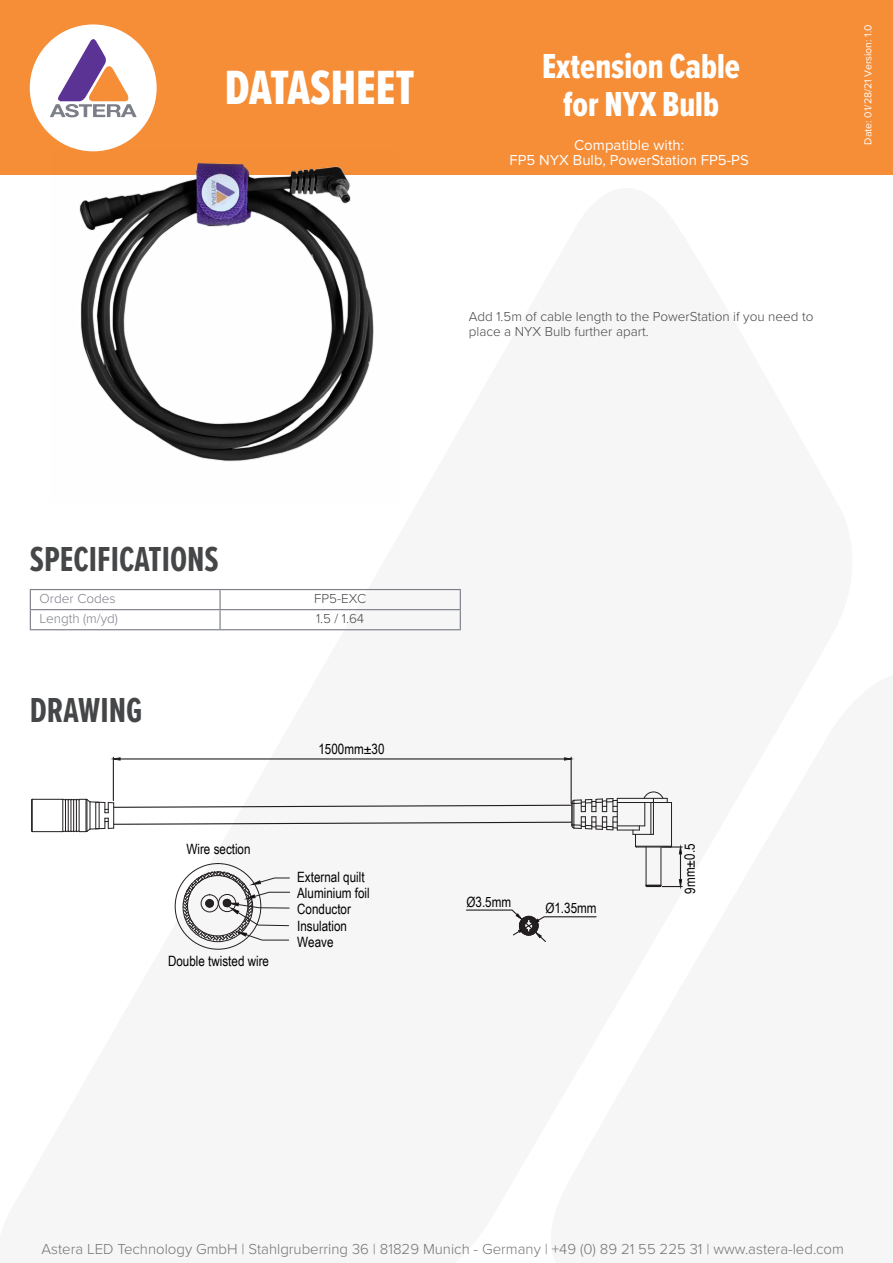
<style>
.page{position:relative;width:893px;height:1263px;background:#fff}
.page>*{position:absolute;margin:0;border:0;box-sizing:border-box;transform-origin:0 0}
.t1{font:49.8px "Proxima Nova Ex Cn Extrabld";color:#fff}
.t2{font:36px/37.5px "Proxima Nova Ex Cn Extrabld";color:#fff;text-align:center}
.t3{font:700 36px "Proxima Nova Ex Cn";color:#454647}
.t4{font:300 15px "Proxima Nova";color:#76787b}
.t5{font:15px/15px "Proxima Nova";color:#fff;text-align:center}
.t6{font:14.25px/16px "Arial Narrow";color:#000}
.t7{font:300 13.5px/15px "Proxima Nova";color:#454647}
.t8{font:300 13.5px "Proxima Nova";color:#7c7f88}
.t9{font:10.5px "Proxima Nova";color:#fff}
</style>
<div class="page">
<div style="left:0;top:0;width:893px;height:175px;background:#f68d37"></div>
<div style="left:30px;top:24px;width:127px;height:127px;background:#fff;border-radius:50%"></div>
<svg style="left:50px;top:37px;width:86px;height:81px"></svg>
<hr style="left:30px;top:589px;width:190px;height:1px;background:#7c7f88">
<hr style="left:220px;top:589px;width:241px;height:1px;background:#7c7f88">
<hr style="left:30px;top:609px;width:190px;height:1px;background:#7c7f88">
<svg style="left:30px;top:590px;width:1px;height:39px"></svg>
<hr style="left:220px;top:609px;width:241px;height:1px;background:#7c7f88">
<svg style="left:219px;top:590px;width:2px;height:39px"></svg>
<svg style="left:460px;top:590px;width:1px;height:39px"></svg>
<hr style="left:30px;top:629px;width:190px;height:1px;background:#7c7f88">
<hr style="left:220px;top:629px;width:241px;height:1px;background:#7c7f88">
<img style="left:79px;top:151px;width:295px;height:311px">
<hr style="left:113px;top:757px;width:1px;height:43px;background:#231f20">
<hr style="left:571px;top:757px;width:1px;height:46px;background:#231f20">
<hr style="left:120px;top:758px;width:444px;height:1px;background:#231f20">
<svg style="left:113px;top:757px;width:8px;height:4px"></svg>
<svg style="left:564px;top:757px;width:8px;height:4px"></svg>
<hr style="left:32px;top:799px;width:31px;height:1px;background:#231f20">
<hr style="left:32px;top:831px;width:31px;height:1px;background:#231f20">
<hr style="left:32px;top:799px;width:1px;height:33px;background:#231f20">
<hr style="left:31px;top:800px;width:1px;height:31px;background:#231f20">
<svg style="left:62px;top:791px;width:620px;height:152px"></svg>
<h1 class="t1" style="left:225px;top:51px;width:191px">DATASHEET</h1>
<h2 class="t2" style="left:542px;top:47px;width:199px">Extension Cable for NYX Bulb</h2>
<p class="t5" style="left:509px;top:137px;width:241px">Compatible with:<br>FP5 NYX Bulb, PowerStation FP5-PS</p>
<p class="t9" style="left:860px;top:145px;width:122px;rotate:-90deg">Date: 01/28/21 Version: 1.0</p>
<p class="t7" style="left:469px;top:308px;width:346px">Add 1.5m of cable length to the PowerStation if you need to place a NYX Bulb further apart.</p>
<h2 class="t3" style="left:30px;top:537px;width:191px">SPECIFICATIONS</h2>
<p class="t8" style="left:40px;top:588px;width:78px">Order Codes</p>
<p class="t7" style="left:314px;top:590px;width:53px">FP5-EXC</p>
<p class="t8" style="left:40px;top:608px;width:80px">Length (m/yd)</p>
<p class="t7" style="left:316px;top:610px;width:50px">1.5 / 1.64</p>
<h2 class="t3" style="left:30px;top:688px;width:114px">DRAWING</h2>
<p class="t6" style="left:318px;top:740px;width:68px">1500mm±30</p>
<p class="t6" style="left:186px;top:841px;width:66px">Wire section</p>
<p class="t6" style="left:168px;top:953px;width:103px">Double twisted wire</p>
<p class="t6" style="left:297px;top:869px;width:74px">External quilt<br>Aluminium foil<br>Conductor<br>Insulation<br>Weave</p>
<p class="t6" style="left:466px;top:893px;width:46px">Ø3.5mm</p>
<p class="t6" style="left:545px;top:900px;width:53px">Ø1.35mm</p>
<p class="t6" style="left:681px;top:893px;width:51px;rotate:-90deg">9mm±0.5</p>
<p class="t4" style="left:41px;top:1237px;width:804px">Astera LED Technology GmbH | Stahlgruberring 36 | 81829 Munich - Germany | +49 (0) 89 21 55 225 31 | www.astera-led.com</p>
</div>
